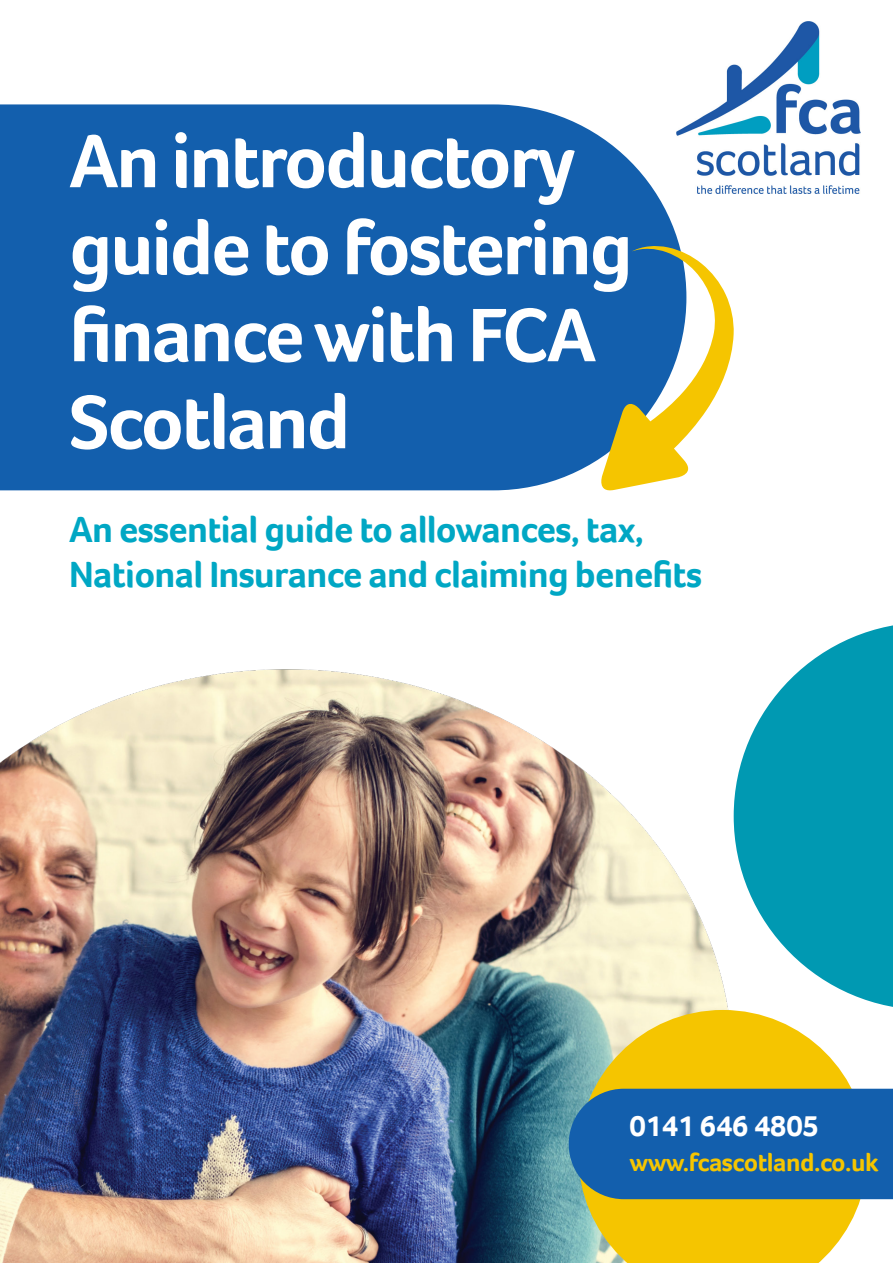
<style>
.page{position:relative;width:893px;height:1263px;background:#fff}
.page>*{position:absolute;margin:0;border:0;box-sizing:border-box;transform-origin:0 0}
.t1{font:700 78px/87px "Foco";letter-spacing:-.03em;color:#fff}
.t2{font:700 37.5px/45px "Foco";letter-spacing:-.02em;color:#00a7c4}
.t3{font:700 30px "Foco";letter-spacing:-.01em;color:#fff}
.t4{font:700 25.8px "Foco";letter-spacing:-.02em;color:#f5c500}
</style>
<div class="page">
<img style="left:0;top:669px;width:734px;height:594px">
<svg style="left:578px;top:1010px;width:289px;height:253px;background:#edce3d"></svg>
<div style="left:0;top:104px;width:680px;height:386px;background:#135fad"></div>
<div style="left:569px;top:1089px;width:324px;height:110px;background:#135fad"></div>
<svg style="left:597px;top:245px;width:137px;height:246px"></svg>
<svg style="left:734px;top:625px;width:159px;height:382px;fill:#0099b2"></svg>
<img style="left:676px;top:21px;width:184px;height:173px">
<p class="t1" style="left:69px;top:117px;width:565px">An introductory guide to fostering finance with FCA<br>Scotland</p>
<p class="t2" style="left:69px;top:506px;width:634px">An essential guide to allowances, tax,<br>National Insurance and claiming benefits</p>
<p class="t3" style="left:629px;top:1106px;width:191px">0141 646 4805</p>
<p class="t4" style="left:629px;top:1145px;width:251px">www.fcascotland.co.uk</p>
</div>
